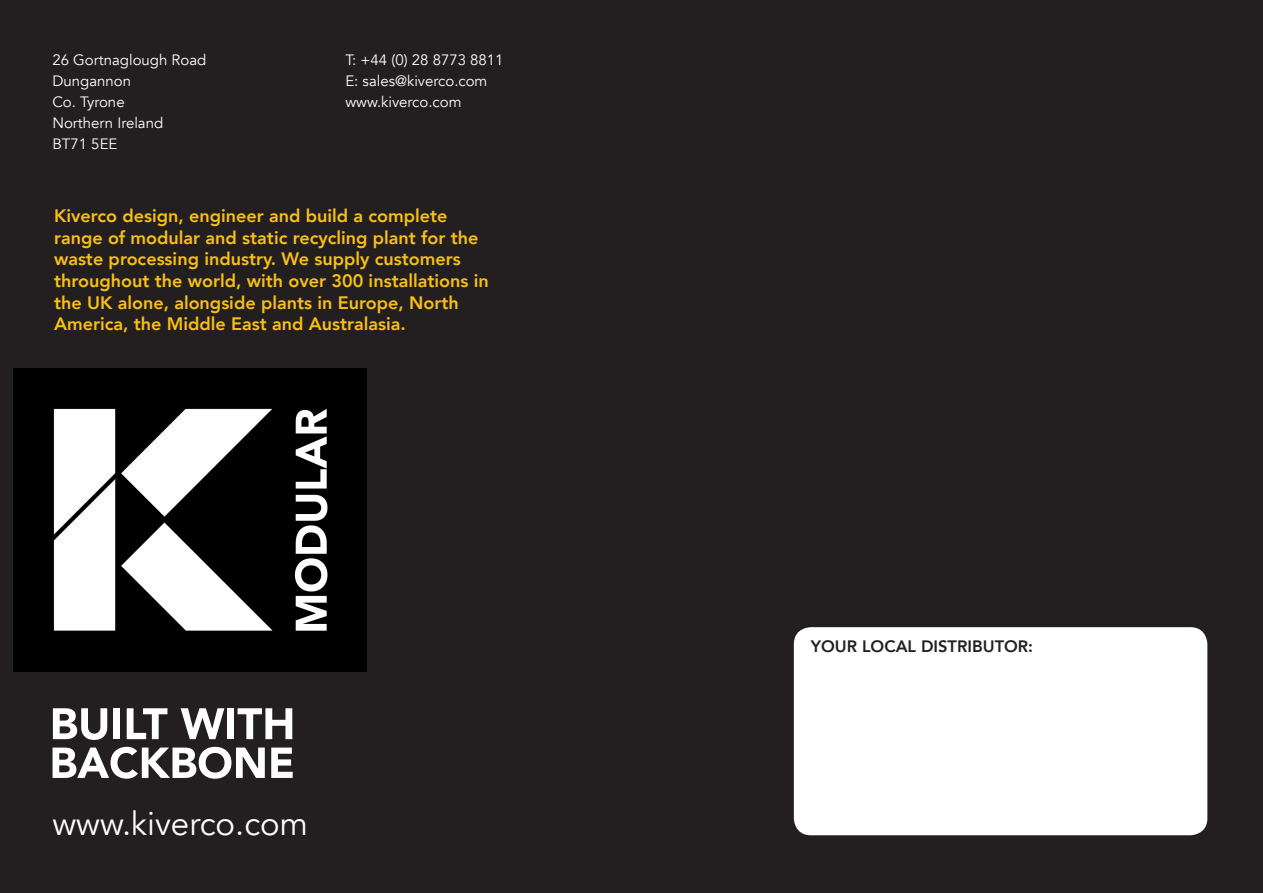
<style>
.page{position:relative;width:1263px;height:893px;background:#231f20}
.page>*{position:absolute;margin:0;border:0;box-sizing:border-box;transform-origin:0 0}
.t1{font:33px "Avenir";color:#fff}
.t2{font:800 18px "Avenir";color:#f9c013}
.t3{font:800 16.5px "Avenir";color:#231f20}
.t4{font:15px "Avenir";color:#fff}
</style>
<div class="page">
<svg style="left:53px;top:708px;width:54px;height:32px"></svg>
<div style="left:113px;top:708px;width:7px;height:31px;background:#fff"></div>
<svg style="left:127px;top:708px;width:40px;height:31px"></svg>
<svg style="left:181px;top:708px;width:43px;height:31px"></svg>
<div style="left:227px;top:708px;width:7px;height:31px;background:#fff"></div>
<svg style="left:238px;top:708px;width:54px;height:31px"></svg>
<svg style="left:53px;top:747px;width:212px;height:32px"></svg>
<svg style="left:271px;top:747px;width:22px;height:31px"></svg>
<div style="left:794px;top:627px;width:413px;height:208px;background:#fff;border-radius:17px"></div>
<img style="left:13px;top:368px;width:353px;height:303px">
<p class="t4" style="left:52px;top:51px;width:155px">26 Gortnaglough Road</p>
<p class="t4" style="left:52px;top:72px;width:80px">Dungannon</p>
<p class="t4" style="left:52px;top:93px;width:74px">Co. Tyrone</p>
<p class="t4" style="left:52px;top:114px;width:112px">Northern Ireland</p>
<p class="t4" style="left:52px;top:135px;width:67px">BT71 5EE</p>
<p class="t4" style="left:345px;top:51px;width:160px">T: +44 (0) 28 8773 8811</p>
<p class="t4" style="left:345px;top:72px;width:144px">E: sales@kiverco.com</p>
<p class="t4" style="left:345px;top:93px;width:118px">www.kiverco.com</p>
<p class="t2" style="left:54px;top:202px;width:395px">Kiverco design, engineer and build a complete</p>
<p class="t2" style="left:54px;top:223px;width:426px">range of modular and static recycling plant for the</p>
<p class="t2" style="left:54px;top:245px;width:408px">waste processing industry. We supply customers</p>
<p class="t2" style="left:54px;top:267px;width:436px">throughout the world, with over 300 installations in</p>
<p class="t2" style="left:54px;top:288px;width:406px">the UK alone, alongside plants in Europe, North</p>
<p class="t2" style="left:54px;top:310px;width:353px">America, the Middle East and Australasia.</p>
<p class="t1" style="left:52px;top:804px;width:257px">www.kiverco.com</p>
<p class="t3" style="left:811px;top:633px;width:224px">YOUR LOCAL DISTRIBUTOR:</p>
</div>
